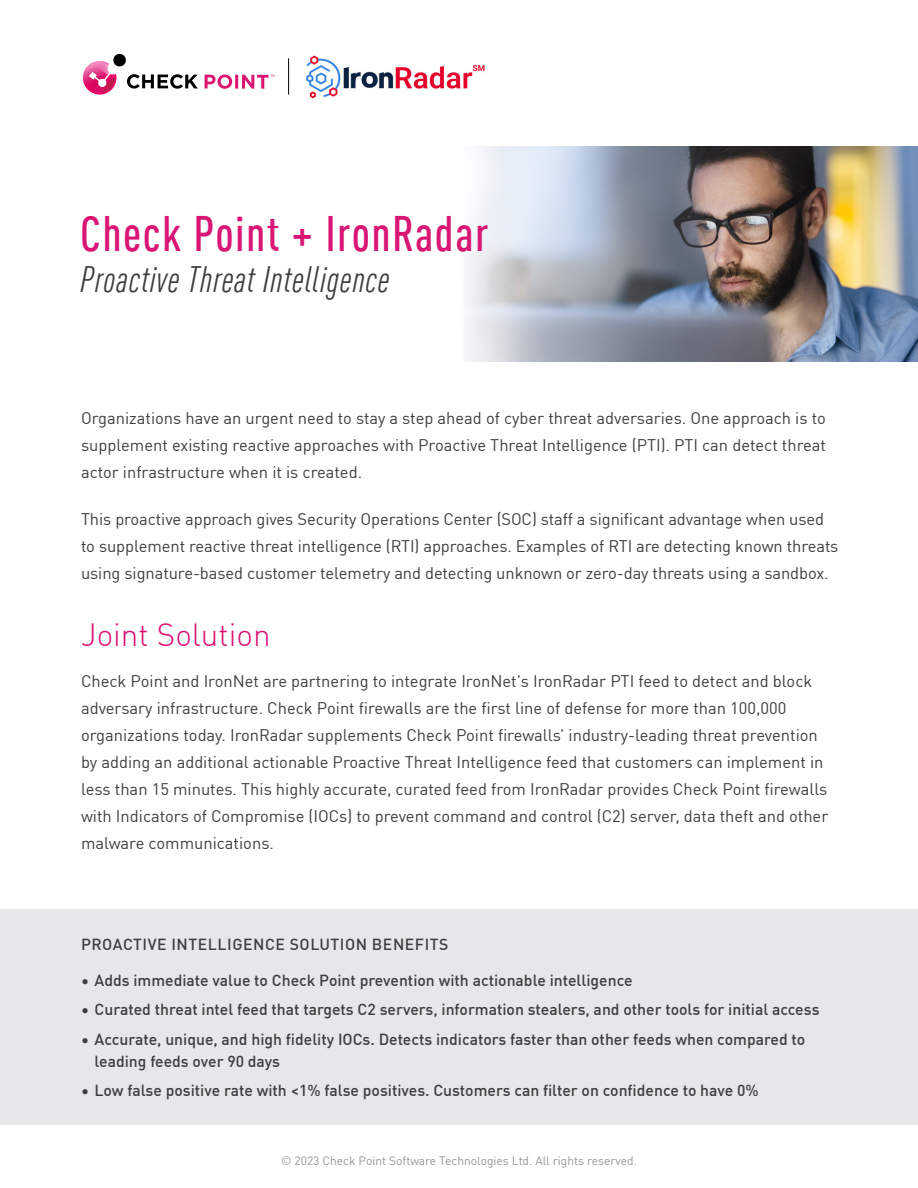
<style>
.page{position:relative;width:918px;height:1188px;background:#fff}
.page>*{position:absolute;margin:0;border:0;box-sizing:border-box;transform-origin:0 0}
.Header_1{font:500 condensed 48.75px "DIN Pro";letter-spacing:.03em;color:#d91674}
.Header_1-2{font:italic condensed 36px "DIN Pro";letter-spacing:.02em;color:#3e3e3f}
.Body_Copy{font:300 31.5px "DIN Pro";color:#d81272}
.Body_Copy-2{font:16.5px/27px "DIN Pro";color:#3e3e3f}
.t1{font:500 15.75px/22.5px "DIN Pro";color:#3e3e3f}
.t2{font:500 15.75px "DIN Pro";letter-spacing:.035em;color:#3e3e3f}
.t3{font:12px "DIN Pro";color:#939598}
</style>
<div class="page">
<div style="left:0;top:909px;width:918px;height:216px;background:#e6e7e9"></div>
<svg style="left:205px;top:74px;width:27px;height:15px"></svg>
<hr style="left:235px;top:75px;width:3px;height:14px;background:#da1572">
<svg style="left:83px;top:53px;width:115px;height:42px"></svg>
<svg style="left:242px;top:75px;width:32px;height:14px"></svg>
<hr style="left:288px;top:58px;width:1px;height:37px;background:#000">
<img style="left:306px;top:55px;width:179px;height:44px">
<img style="left:466px;top:146px;width:452px;height:216px">
<p class="Header_1" style="left:80px;top:199px;width:410px">Check Point + IronRadar</p>
<p class="Header_1-2" style="left:80px;top:254px;width:311px">Proactive Threat Intelligence</p>
<p class="Body_Copy-2" style="left:81px;top:403px;width:747px;text-align:justify">Organizations have an urgent need to stay a step ahead of cyber threat adversaries. One approach is to supplement existing reactive approaches with Proactive Threat Intelligence (PTI). PTI can detect threat actor infrastructure when it is created.</p>
<p class="Body_Copy-2" style="left:81px;top:504px;width:759px">This proactive approach gives Security Operations Center (SOC) staff a significant advantage when used to supplement reactive threat intelligence (RTI) approaches. Examples of RTI are detecting known threats using signature-based customer telemetry and detecting unknown or zero-day threats using a sandbox.</p>
<p class="Body_Copy" style="left:81px;top:611px;width:191px">Joint Solution</p>
<p class="Body_Copy-2" style="left:81px;top:666px;width:749px">Check Point and IronNet are partnering to integrate IronNet’s IronRadar PTI feed to detect and block adversary infrastructure. Check Point firewalls are the first line of defense for more than 100,000 organizations today. IronRadar supplements Check Point firewalls’ industry-leading threat prevention by adding an additional actionable Proactive Threat Intelligence feed that customers can implement in less than 15 minutes. This highly accurate, curated feed from IronRadar provides Check Point firewalls with Indicators of Compromise (IOCs) to prevent command and control (C2) server, data theft and other malware communications.</p>
<p class="t2" style="left:81px;top:932px;width:369px">PROACTIVE INTELLIGENCE SOLUTION BENEFITS</p>
<p class="t1" style="left:81px;top:968px;width:553px">• Adds immediate value to Check Point prevention with actionable intelligence</p>
<p class="t1" style="left:81px;top:997px;width:740px">• Curated threat intel feed that targets C2 servers, information stealers, and other tools for initial access</p>
<p class="t1" style="left:94px;top:1027px;width:712px;text-indent:-14px">• Accurate, unique, and high fidelity IOCs. Detects indicators faster than other feeds when compared to leading feeds over 90 days</p>
<p class="t1" style="left:81px;top:1078px;width:679px">• Low false positive rate with &lt;1% false positives. Customers can filter on confidence to have 0%</p>
<p class="t3" style="left:281px;top:1151px;width:357px">© 2023 Check Point Software Technologies Ltd. All rights reserved.</p>
</div>
